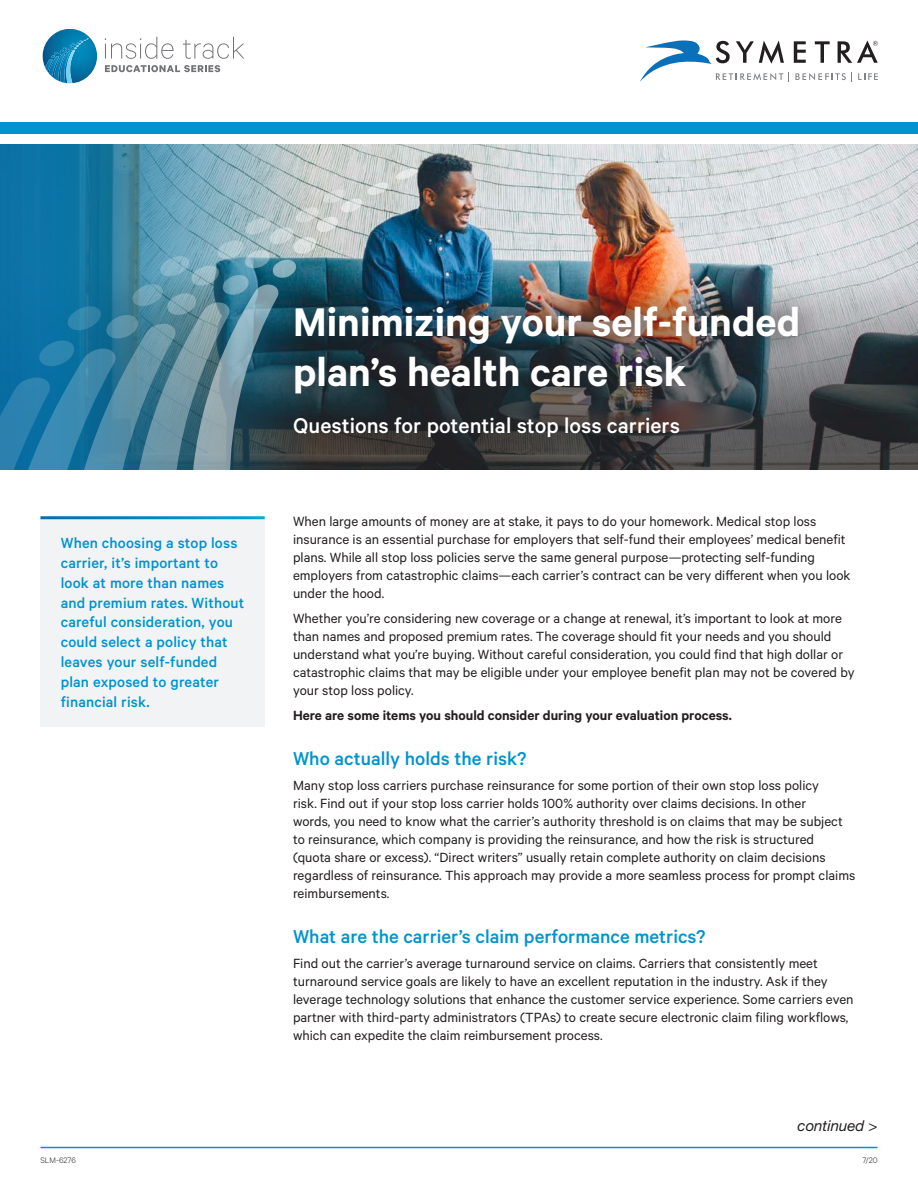
<style>
.page{position:relative;width:918px;height:1188px;background:#fff}
.page>*{position:absolute;margin:0;border:0;box-sizing:border-box;transform-origin:0 0}
.Sub_Heading_Blue{font:600 45px/49.5px "Calibre";color:#fff}
.Sub_Heading_Blue-2{font:500 24px "Calibre";color:#fff}
.Sub_Heading_Blue-3{font:500 21px "Calibre";color:#0093d0}
.Gray_Callout_Box{font:500 16.5px/19.8px "Calibre";letter-spacing:.01em;color:#0093d0}
.Body{font:15px/18px "Calibre";color:#231f20}
.Body-2{font:600 15px "Calibre";color:#231f20}
.Continued{font:italic 15px "Helvetica Neue LT Std";color:#231f20}
.t1{font:300 9px "Calibre";color:#231f20}
</style>
<div class="page">
<svg style="left:43px;top:29px;width:54px;height:54px"></svg>
<svg style="left:105px;top:37px;width:69px;height:22px"></svg>
<svg style="left:183px;top:37px;width:61px;height:22px"></svg>
<svg style="left:105px;top:65px;width:115px;height:7px"></svg>
<svg style="left:640px;top:40px;width:238px;height:41px"></svg>
<hr style="left:40px;top:1147px;width:838px;height:1px;background:#0093d0">
<div style="left:40px;top:517px;width:225px;height:210px;background:#f2f3f4"></div>
<hr style="left:40px;top:516px;width:225px;height:3px;background:#fff">
<img style="left:486px;top:144px;width:432px;height:22px">
<img style="left:486px;top:166px;width:432px;height:304px">
<img style="left:0;top:144px;width:486px;height:326px">
<div style="left:0;top:123px;width:918px;height:11px;background:#0093d0"></div>
<img style="left:0;top:169px;width:419px;height:301px">
<div style="left:270px;top:283px;width:553px;height:176px;background:#231f20;opacity:.87"></div>
<p class="Gray_Callout_Box" style="left:61px;top:533px;width:185px">When choosing a stop loss carrier, it’s important to look at more than names and premium rates. Without careful consideration, you could select a policy that leaves your self-funded plan exposed to greater financial risk.</p>
<p class="Sub_Heading_Blue" style="left:293px;top:296px;width:508px">Minimizing your self-funded plan’s health care risk</p>
<p class="Sub_Heading_Blue-2" style="left:293px;top:412px;width:388px">Questions for potential stop loss carriers</p>
<p class="Body" style="left:293px;top:512px;width:559px">When large amounts of money are at stake, it pays to do your homework. Medical stop loss insurance is an essential purchase for employers that self-fund their employees’ medical benefit plans. While all stop loss policies serve the same general purpose—protecting self-funding employers from catastrophic claims—each carrier’s contract can be very different when you look under the hood.</p>
<p class="Body" style="left:293px;top:609px;width:563px">Whether you’re considering new coverage or a change at renewal, it’s important to look at more than names and proposed premium rates. The coverage should fit your needs and you should understand what you’re buying. Without careful consideration, you could find that high dollar or catastrophic claims that may be eligible under your employee benefit plan may not be covered by your stop loss policy.</p>
<p class="Body-2" style="left:293px;top:706px;width:441px">Here are some items you should consider during your evaluation process.</p>
<p class="Sub_Heading_Blue-3" style="left:293px;top:746px;width:235px">Who actually holds the risk?</p>
<p class="Body" style="left:293px;top:776px;width:564px">Many stop loss carriers purchase reinsurance for some portion of their own stop loss policy<br>risk. Find out if your stop loss carrier holds 100% authority over claims decisions. In other<br>words, you need to know what the carrier’s authority threshold is on claims that may be subject to reinsurance, which company is providing the reinsurance, and how the risk is structured (quota share or excess). “Direct writers” usually retain complete authority on claim decisions regardless of reinsurance. This approach may provide a more seamless process for prompt claims reimbursements.</p>
<p class="Sub_Heading_Blue-3" style="left:293px;top:924px;width:414px">What are the carrier’s claim performance metrics?</p>
<p class="Body" style="left:293px;top:954px;width:562px">Find out the carrier’s average turnaround service on claims. Carriers that consistently meet turnaround service goals are likely to have an excellent reputation in the industry. Ask if they leverage technology solutions that enhance the customer service experience. Some carriers even partner with third-party administrators (TPAs) to create secure electronic claim filing workflows, which can expedite the claim reimbursement process.</p>
<p class="Continued" style="left:798px;top:1116px;width:81px">continued &gt;</p>
<p class="t1" style="left:40px;top:1154px;width:37px">SLM-6276</p>
<p class="t1" style="left:863px;top:1154px;width:16px">7/20</p>
</div>
